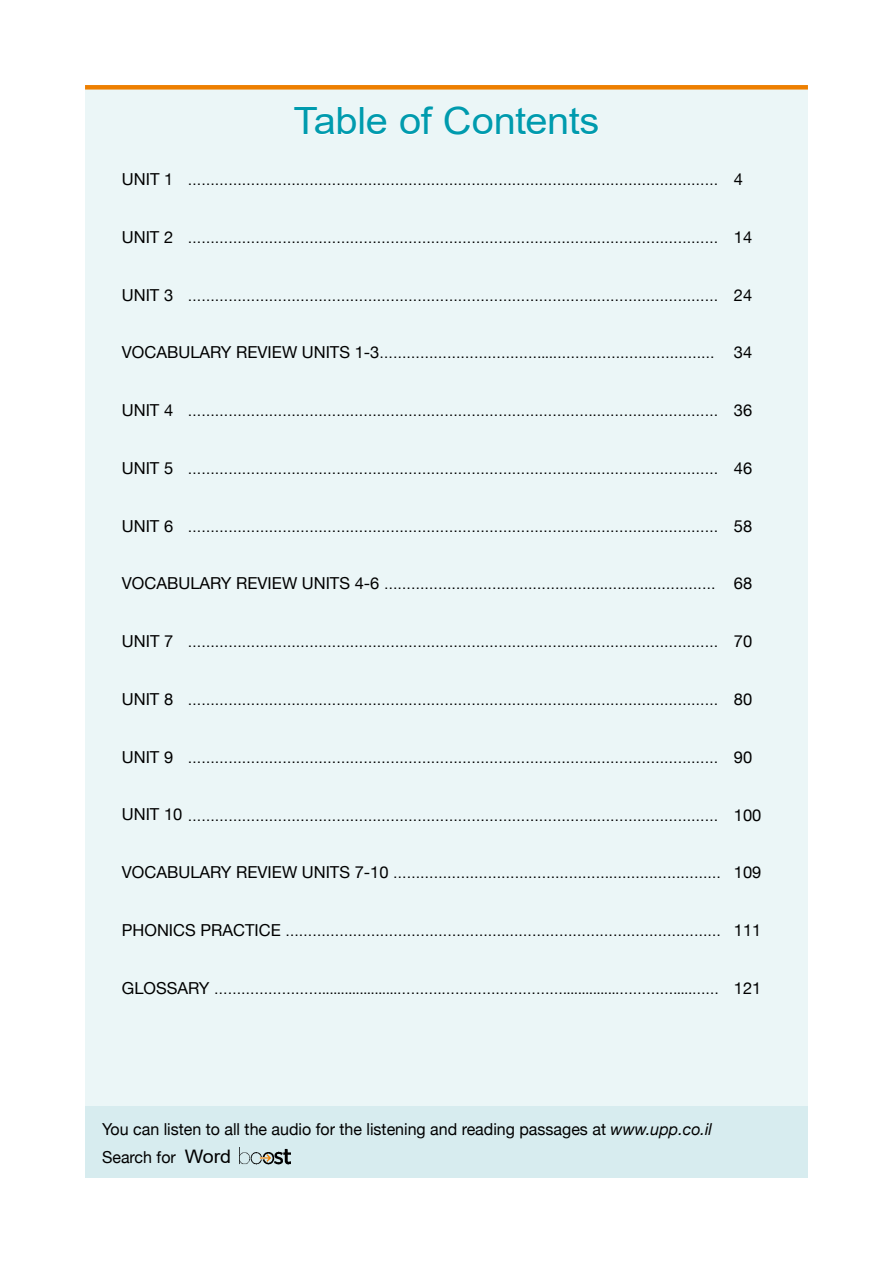
<style>
.page{position:relative;width:893px;height:1263px;background:#fff}
.page>*{position:absolute;margin:0;border:0;box-sizing:border-box;transform-origin:0 0}
.t1{font:37.65px "Arial";letter-spacing:-.01em;color:#009bae;scale:1.06 1}
.t2{font:16.5px/27.9px "Helvetica Neue";color:#000}
.t3{font:13.5px "Helvetica Neue";color:#000}
.s1{font-size:16.5px}
.s2{font-size:13.5px}
.s3{font-style:italic}
.s4{font-family:"Arial";font-size:18.6px}
</style>
<div class="page">
<div style="left:85px;top:85px;width:723px;height:1025px;background:#ebf6f7"></div>
<div style="left:85px;top:1107px;width:723px;height:71px;background:#d7ecef"></div>
<div style="left:85px;top:85px;width:723px;height:5px;background:#ee7f00"></div>
<svg style="left:294px;top:107px;width:63px;height:28px"></svg>
<div style="left:360px;top:107px;width:4px;height:27px;border:1px solid #fff"></div>
<svg style="left:367px;top:114px;width:20px;height:21px"></svg>
<svg style="left:400px;top:106px;width:34px;height:29px"></svg>
<svg style="left:444px;top:106px;width:155px;height:29px"></svg>
<img style="left:239px;top:1148px;width:51px;height:17px">
<svg style="left:260px;top:1154px;width:11px;height:8px"></svg>
<h1 class="t1" style="left:293px;top:95px;width:290px">Table of Contents</h1>
<p class="t3" style="left:122px;top:171px;width:623px"><span class="s1">UNIT 1</span> ……………………………………………………………………………….……………………… <span class="s1">4</span></p>
<p class="t3" style="left:122px;top:228px;width:632px"><span class="s1">UNIT 2</span> ……………………………………………………………………………….……………………… <span class="s1">14</span></p>
<p class="t3" style="left:122px;top:286px;width:632px"><span class="s1">UNIT 3</span> ……………………………………………………………………………….……………………… <span class="s1">24</span></p>
<p class="t3" style="left:122px;top:344px;width:632px"><span class="s1">VOCABULARY REVIEW UNITS 1-3</span>………………………………...……………………………… <span class="s1">34</span></p>
<p class="t3" style="left:122px;top:402px;width:632px"><span class="s1">UNIT 4</span> ……………………………………………………………………………….……………………… <span class="s1">36</span></p>
<p class="t3" style="left:122px;top:459px;width:632px"><span class="s1">UNIT 5</span> ……………………………………………………………………………….……………………… <span class="s1">46</span></p>
<p class="t3" style="left:122px;top:517px;width:632px"><span class="s1">UNIT 6</span> ……………………………………………………………………………….……………………… <span class="s1">58</span></p>
<p class="t2" style="left:122px;top:570px;width:632px">VOCABULARY REVIEW UNITS 4-6 <span class="s2">………………………………………….……….……………</span> 68</p>
<p class="t3" style="left:122px;top:633px;width:632px"><span class="s1">UNIT 7</span> ……………………………………………………………………………….……………………… <span class="s1">70</span></p>
<p class="t3" style="left:122px;top:690px;width:632px"><span class="s1">UNIT 8</span> ……………………………………………………………………………….……………………… <span class="s1">80</span></p>
<p class="t3" style="left:122px;top:748px;width:632px"><span class="s1">UNIT 9</span> ……………………………………………………………………………….……………………… <span class="s1">90</span></p>
<p class="t3" style="left:122px;top:806px;width:641px"><span class="s1">UNIT 10</span> ……………………………………………………………………………….……………………… <span class="s1">100</span></p>
<p class="t2" style="left:122px;top:859px;width:641px">VOCABULARY REVIEW UNITS 7-10 <span class="s2">………………………………………….……………………</span> 109</p>
<p class="t3" style="left:122px;top:921px;width:641px"><span class="s1">PHONICS PRACTICE</span> ………………………………………….………………………………………… <span class="s1">111</span></p>
<p class="t3" style="left:122px;top:979px;width:641px"><span class="s1">GLOSSARY</span> ……………………....................……….………………………...............………….....…… <span class="s1">121</span></p>
<p class="t2" style="left:102px;top:1116px;width:612px">You can listen to all the audio for the listening and reading passages at <span class="s3">www.upp.co.il<br></span>Search for <span class="s4">Word</span></p>
</div>
